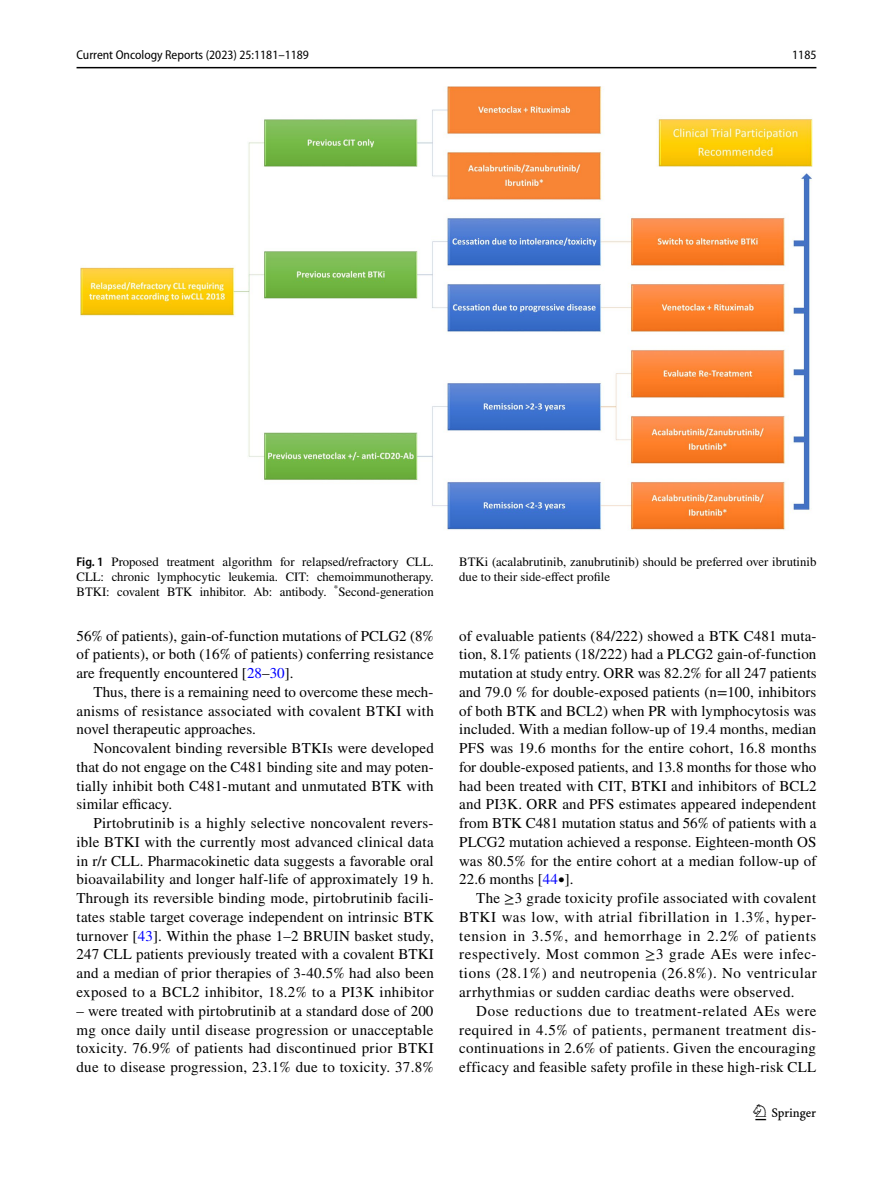
<style>
.page{position:relative;width:893px;height:1187px;background:#fff}
.page>*{position:absolute;margin:0;border:0;box-sizing:border-box;transform-origin:0 0}
.t1{font:22.5px "Springnew Regular 3";color:#000}
.t2{font:15px/18.8px "STIX";letter-spacing:.015em;color:#000;text-align:justify}
.t3{font:12.75px/15px "STIX";color:#000;text-align:justify}
.t4{font:semi-condensed 12.75px "Myriad Pro";color:#000}
.s1{font-family:"Myriad Pro";font-weight:600;font-stretch:semi-condensed}
.s2{color:#00f}
.s3{font-size:12.75px}
</style>
<div class="page">
<hr style="left:77px;top:67px;width:739px;height:1px;background:#000">
<img style="left:80px;top:87px;width:733px;height:443px">
<p class="t4" style="left:77px;top:48px;width:234px">Current Oncology Reports (2023) 25:1181–1189</p>
<p class="t4" style="left:792px;top:48px;width:26px">1185</p>
<p class="t3" style="left:77px;top:554px;width:359px"><span class="s1">Fig. 1</span> Proposed treatment algorithm for relapsed/refractory CLL.<br>CLL: chronic lymphocytic leukemia. CIT: chemoimmunotherapy.<br>BTKI: covalent BTK inhibitor. Ab: antibody. <sup>*</sup>Second-generation</p>
<p class="t3" style="left:459px;top:554px;width:359px">BTKi (acalabrutinib, zanubrutinib) should be preferred over ibrutinib due to their side-effect profile</p>
<p class="t2" style="left:77px;top:627px;width:359px">56% of patients), gain-of-function mutations of PCLG2 (8% of patients), or both (16% of patients) conferring resistance are frequently encountered [<span class="s2">28</span>–<span class="s2">30</span>].</p>
<p class="t2" style="left:77px;top:683px;width:359px;text-indent:17px">Thus, there is a remaining need to overcome these mech&shy;anisms of resistance associated with covalent BTKI with novel therapeutic approaches.</p>
<p class="t2" style="left:77px;top:739px;width:359px;text-indent:17px">Noncovalent binding reversible BTKIs were developed that do not engage on the C481 binding site and may poten&shy;tially inhibit both C481-mutant and unmutated BTK with similar efficacy.</p>
<p class="t2" style="left:77px;top:814px;width:359px;text-indent:17px">Pirtobrutinib is a highly selective noncovalent revers&shy;ible BTKI with the currently most advanced clinical data in r/r CLL. Pharmacokinetic data suggests a favorable oral bioavailability and longer half-life of approximately 19 h.<br>Through its reversible binding mode, pirtobrutinib facili&shy;tates stable target coverage independent on intrinsic BTK turnover [<span class="s2">43</span>]. Within the phase 1–2 BRUIN basket study, 247 CLL patients previously treated with a covalent BTKI and a median of prior therapies of 3-40.5% had also been exposed to a BCL2 inhibitor, 18.2% to a PI3K inhibitor</p>
<p class="t2" style="left:77px;top:1002px;width:359px">– were treated with pirtobrutinib at a standard dose of 200 mg once daily until disease progression or unacceptable toxicity. 76.9% of patients had discontinued prior BTKI due to disease progression, 23.1% due to toxicity. 37.8%</p>
<p class="t2" style="left:459px;top:627px;width:359px">of evaluable patients (84/222) showed a BTK C481 muta&shy;tion, 8.1% patients (18/222) had a PLCG2 gain-of-function mutation at study entry. ORR was 82.2% for all 247 patients and 79.0 % for double-exposed patients (n=100, inhibitors of both BTK and BCL2) when PR with lymphocytosis was included. With a median follow-up of 19.4 months, median PFS was 19.6 months for the entire cohort, 16.8 months for double-exposed patients, and 13.8 months for those who had been treated with CIT, BTKI and inhibitors of BCL2 and PI3K. ORR and PFS estimates appeared independent from BTK C481 mutation status and 56% of patients with a PLCG2 mutation achieved a response. Eighteen-month OS was 80.5% for the entire cohort at a median follow-up of 22.6 months [<span class="s2">44</span><span class="s3">•</span>].</p>
<p class="t2" style="left:459px;top:889px;width:359px;text-indent:17px">The ≥3 grade toxicity profile associated with covalent BTKI was low, with atrial fibrillation in 1.3%, hyper&shy;tension in 3.5%, and hemorrhage in 2.2% of patients respectively. Most common ≥3 grade AEs were infec&shy;tions (28.1%) and neutropenia (26.8%). No ventricular arrhythmias or sudden cardiac deaths were observed.</p>
<p class="t2" style="left:459px;top:1002px;width:359px;text-indent:17px">Dose reductions due to treatment-related AEs were required in 4.5% of patients, permanent treatment dis&shy;continuations in 2.6% of patients. Given the encouraging efficacy and feasible safety profile in these high-risk CLL</p>
<h1 class="t1" style="left:755px;top:1104px;width:62px">1 3</h1>
</div>
